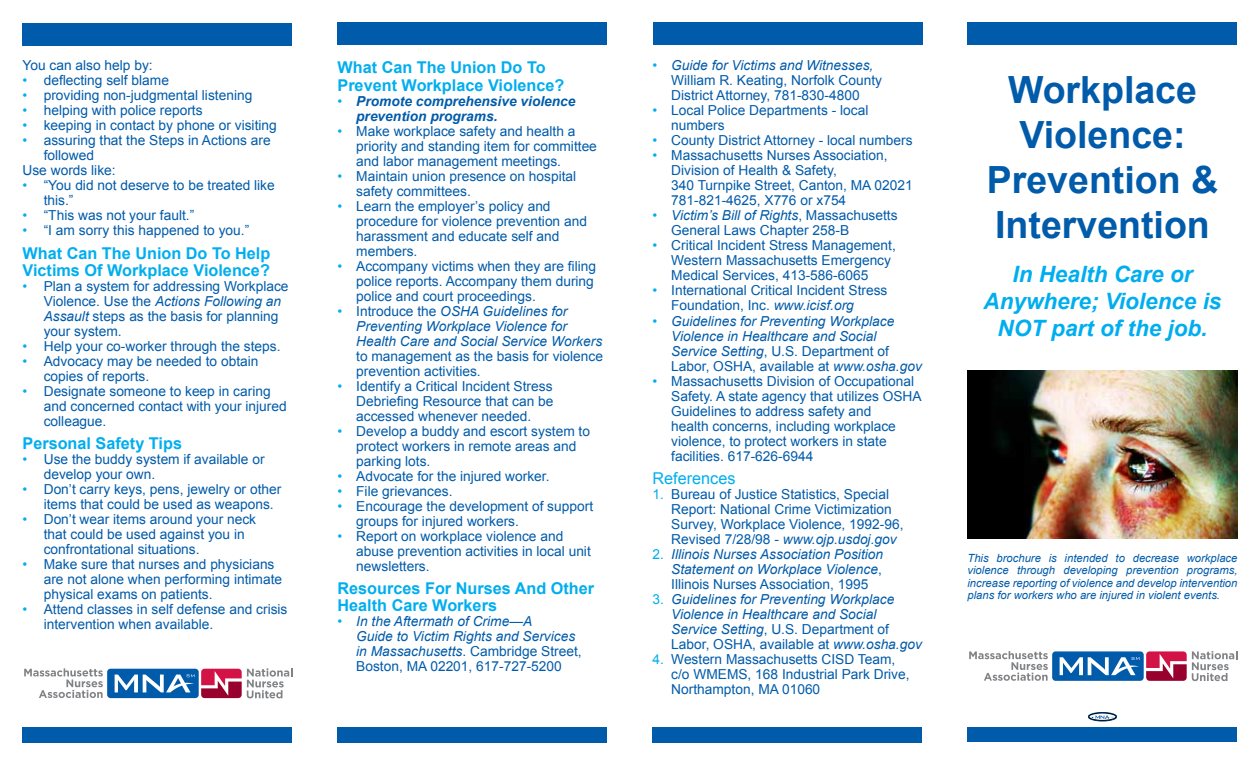
<style>
.page{position:relative;width:1260px;height:765px;background:#fff}
.page>*{position:absolute;margin:0;border:0;box-sizing:border-box;transform-origin:0 0}
.t1{font:700 37.5px/45px "Arial";color:#005baa;text-align:center}
.t2{font:italic 700 22.5px/27px "Arial";color:#00aeef;text-align:center}
.t3{font:700 16.25px/17.5px "Arial";color:#00aeef}
.t4{font:16.25px "Arial";color:#00aeef}
.t5{font:13.75px/15px "Arial";color:#005baa}
.t6{font:italic 13.75px/15px "Arial";color:#005baa}
.t7{font:italic 700 13.75px/15px "Arial";color:#005baa}
.t8{font:italic 11.25px/12.5px "Arial";color:#005baa;text-align:justify}
.s1{color:#00aeef}
.s2{font-style:italic}
.s3{font-weight:400;font-style:normal;color:#00aeef}
.s4{font-style:normal;color:#00aeef}
.s5{font-style:normal}
</style>
<div class="page">
<div style="left:22px;top:23px;width:270px;height:23px;background:#005baa"></div>
<div style="left:22px;top:727px;width:270px;height:15px;background:#005baa"></div>
<div style="left:968px;top:728px;width:270px;height:14px;background:#005baa"></div>
<div style="left:338px;top:22px;width:269px;height:23px;background:#005baa"></div>
<div style="left:338px;top:727px;width:269px;height:15px;background:#005baa"></div>
<div style="left:968px;top:22px;width:270px;height:23px;background:#005baa"></div>
<div style="left:653px;top:22px;width:269px;height:23px;background:#005baa"></div>
<div style="left:652px;top:727px;width:270px;height:15px;background:#005baa"></div>
<img style="left:968px;top:371px;width:270px;height:167px">
<div style="left:1088px;top:712px;width:29px;height:9px;border:1px solid #0054a4;border-radius:50%"></div>
<div style="left:1089px;top:713px;width:27px;height:7px;border:1px solid #000;border-radius:50%"></div>
<svg style="left:1090px;top:713px;width:25px;height:6px"></svg>
<svg style="left:1146px;top:651px;width:91px;height:30px"></svg>
<svg style="left:969px;top:651px;width:79px;height:30px"></svg>
<div style="left:1052px;top:651px;width:92px;height:30px;background:#005baa;border-radius:3px"></div>
<svg style="left:1060px;top:657px;width:79px;height:18px"></svg>
<svg style="left:201px;top:668px;width:91px;height:30px"></svg>
<svg style="left:24px;top:668px;width:79px;height:30px"></svg>
<div style="left:107px;top:669px;width:92px;height:29px;background:#005baa;border-radius:3px"></div>
<svg style="left:115px;top:674px;width:79px;height:18px"></svg>
<p class="t5" style="left:22px;top:58px;width:132px">You can also help by:</p>
<p class="t5" style="left:22px;top:73px;width:148px"><span class="s1">•</span> deflecting self blame</p>
<p class="t5" style="left:22px;top:88px;width:231px"><span class="s1">•</span> providing non-judgmental listening</p>
<p class="t5" style="left:22px;top:103px;width:182px"><span class="s1">•</span> helping with police reports</p>
<p class="t5" style="left:22px;top:118px;width:256px"><span class="s1">•</span> keeping in contact by phone or visiting</p>
<p class="t5" style="left:22px;top:133px;width:250px"><span class="s1">•</span> assuring that the Steps in Actions are</p>
<p class="t5" style="left:44px;top:148px;width:52px">followed</p>
<p class="t5" style="left:22px;top:163px;width:95px">Use words like:</p>
<p class="t5" style="left:44px;top:178px;width:233px;text-indent:-21px"><span class="s1">•</span> “You did not deserve to be treated like this.”</p>
<p class="t5" style="left:22px;top:208px;width:173px"><span class="s1">•</span> “This was not your fault.”</p>
<p class="t5" style="left:22px;top:223px;width:228px"><span class="s1">•</span> “I am sorry this happened to you.”</p>
<p class="t3" style="left:22px;top:245px;width:249px">What Can The Union Do To Help<br>Victims Of Workplace Violence?</p>
<p class="t5" style="left:44px;top:279px;width:246px;text-indent:-21px"><span class="s1">•</span> Plan a system for addressing Workplace<br>Violence. Use the <span class="s2">Actions Following an<br>Assault</span> steps as the basis for planning your system.</p>
<p class="t5" style="left:22px;top:339px;width:260px"><span class="s1">•</span> Help your co-worker through the steps.</p>
<p class="t5" style="left:44px;top:354px;width:216px;text-indent:-21px"><span class="s1">•</span> Advocacy may be needed to obtain copies of reports.</p>
<p class="t5" style="left:44px;top:384px;width:245px;text-indent:-21px"><span class="s1">•</span> Designate someone to keep in caring and concerned contact with your injured colleague.</p>
<p class="t3" style="left:22px;top:435px;width:161px">Personal Safety Tips</p>
<p class="t5" style="left:44px;top:452px;width:222px;text-indent:-21px"><span class="s1">•</span> Use the buddy system if available or develop your own.</p>
<p class="t5" style="left:44px;top:482px;width:239px;text-indent:-21px"><span class="s1">•</span> Don’t carry keys, pens, jewelry or other items that could be used as weapons.</p>
<p class="t5" style="left:44px;top:512px;width:214px;text-indent:-21px"><span class="s1">•</span> Don’t wear items around your neck that could be used against you in confrontational situations.</p>
<p class="t5" style="left:44px;top:557px;width:240px;text-indent:-21px"><span class="s1">•</span> Make sure that nurses and physicians are not alone when performing intimate physical exams on patients.</p>
<p class="t5" style="left:44px;top:602px;width:245px;text-indent:-21px"><span class="s1">•</span> Attend classes in self defense and crisis intervention when available.</p>
<p class="t3" style="left:338px;top:59px;width:228px">What Can The Union Do To<br>Prevent Workplace Violence?</p>
<p class="t7" style="left:356px;top:94px;width:221px;text-indent:-19px"><span class="s3">•</span> Promote comprehensive violence prevention programs.</p>
<p class="t5" style="left:356px;top:123px;width:242px;text-indent:-19px"><span class="s1">•</span> Make workplace safety and health a priority and standing item for committee and labor management meetings.</p>
<p class="t5" style="left:356px;top:168px;width:222px;text-indent:-19px"><span class="s1">•</span> Maintain union presence on hospital safety committees.</p>
<p class="t5" style="left:356px;top:198px;width:232px;text-indent:-19px"><span class="s1">•</span> Learn the employer’s policy and procedure for violence prevention and harassment and educate self and members.</p>
<p class="t5" style="left:356px;top:258px;width:241px;text-indent:-19px"><span class="s1">•</span> Accompany victims when they are filing police reports. Accompany them during police and court proceedings.</p>
<p class="t6" style="left:356px;top:303px;width:248px;text-indent:-19px"><span class="s4">•</span> <span class="s5">Introduce the</span> OSHA Guidelines for<br>Preventing Workplace Violence for<br>Health Care and Social Service Workers</p>
<p class="t5" style="left:356px;top:348px;width:248px">to management as the basis for violence prevention activities.</p>
<p class="t5" style="left:356px;top:378px;width:199px;text-align:justify;text-indent:-19px"><span class="s1">•</span> Identify a Critical Incident Stress Debriefing Resource that can be accessed whenever needed.</p>
<p class="t5" style="left:356px;top:423px;width:235px;text-indent:-19px"><span class="s1">•</span> Develop a buddy and escort system to protect workers in remote areas and parking lots.</p>
<p class="t5" style="left:338px;top:468px;width:214px"><span class="s1">•</span> Advocate for the injured worker.</p>
<p class="t5" style="left:338px;top:483px;width:117px"><span class="s1">•</span> File grievances.</p>
<p class="t5" style="left:356px;top:498px;width:238px;text-indent:-19px"><span class="s1">•</span> Encourage the development of support groups for injured workers.</p>
<p class="t5" style="left:356px;top:528px;width:236px;text-indent:-19px"><span class="s1">•</span> Report on workplace violence and abuse prevention activities in local unit newsletters.</p>
<p class="t3" style="left:338px;top:580px;width:258px">Resources For Nurses And Other<br>Health Care Workers</p>
<p class="t6" style="left:356px;top:614px;width:227px;text-indent:-19px"><span class="s4">•</span> In the Aftermath of Crime—A<br>Guide to Victim Rights and Services in Massachusetts<span class="s5">. Cambridge Street, Boston, MA 02201, 617-727-5200</span></p>
<p class="t5" style="left:671px;top:58px;width:212px;text-indent:-19px"><span class="s1">•</span> <span class="s2">Guide for Victims and Witnesses,<br></span>William R. Keating, Norfolk County<br>District Attorney, 781-830-4800</p>
<p class="t5" style="left:671px;top:103px;width:199px;text-indent:-19px"><span class="s1">•</span> Local Police Departments - local numbers</p>
<p class="t5" style="left:652px;top:133px;width:262px"><span class="s1">•</span> County District Attorney - local numbers</p>
<p class="t5" style="left:671px;top:148px;width:243px;text-indent:-19px"><span class="s1">•</span> Massachusetts Nurses Association,<br>Division of Health &amp; Safety,<br>340 Turnpike Street, Canton, MA 02021<br>781-821-4625, X776 or x754</p>
<p class="t5" style="left:671px;top:208px;width:228px;text-indent:-19px"><span class="s1">•</span> <span class="s2">Victim’s Bill of Rights</span>, Massachusetts<br>General Laws Chapter 258-B</p>
<p class="t5" style="left:671px;top:238px;width:226px;text-indent:-19px"><span class="s1">•</span> Critical Incident Stress Management,<br>Western Massachusetts Emergency<br>Medical Services, 413-586-6065</p>
<p class="t5" style="left:671px;top:283px;width:218px;text-indent:-19px"><span class="s1">•</span> International Critical Incident Stress<br>Foundation, Inc. <span class="s2">www.icisf.org</span></p>
<p class="t6" style="left:671px;top:313px;width:252px;text-indent:-19px"><span class="s4">•</span> Guidelines for Preventing Workplace Violence in Healthcare and Social Service Setting<span class="s5">, U.S. Department of Labor, OSHA, available at</span> www.osha.gov</p>
<p class="t5" style="left:671px;top:373px;width:252px;text-indent:-19px"><span class="s1">•</span> Massachusetts Division of Occupational Safety. A state agency that utilizes OSHA Guidelines to address safety and<br>health concerns, including workplace violence, to protect workers in state facilities. 617-626-6944</p>
<p class="t4" style="left:652px;top:467px;width:85px">References</p>
<p class="t5" style="left:671px;top:486px;width:234px;text-indent:-19px"><span class="s1">1.</span> Bureau of Justice Statistics, Special Report: National Crime Victimization Survey, Workplace Violence, 1992-96, Revised 7/28/98 - <span class="s2">www.ojp.usdoj.gov</span></p>
<p class="t6" style="left:671px;top:546px;width:213px;text-align:justify;text-indent:-19px"><span class="s4">2.</span> Illinois Nurses Association Position Statement on Workplace Violence<span class="s5">, Illinois Nurses Association, 1995</span></p>
<p class="t6" style="left:671px;top:591px;width:252px;text-indent:-19px"><span class="s4">3.</span> Guidelines for Preventing Workplace Violence in Healthcare and Social Service Setting<span class="s5">, U.S. Department of Labor, OSHA, available at</span> www.osha.gov</p>
<p class="t5" style="left:671px;top:651px;width:240px;text-indent:-19px"><span class="s1">4.</span> Western Massachusetts CISD Team, c/o WMEMS, 168 Industrial Park Drive,<br>Northampton, MA 01060</p>
<h1 class="t1" style="left:987px;top:68px;width:233px">Workplace<br>Violence:<br>Prevention &amp;<br>Intervention</h1>
<h2 class="t2" style="left:983px;top:261px;width:240px">In Health Care or<br>Anywhere; Violence is<br>NOT part of the job.</h2>
<p class="t8" style="left:968px;top:552px;width:271px">This brochure is intended to decrease workplace violence through developing prevention programs, increase reporting of violence and develop intervention plans for workers who are injured in violent events.</p>
</div>
